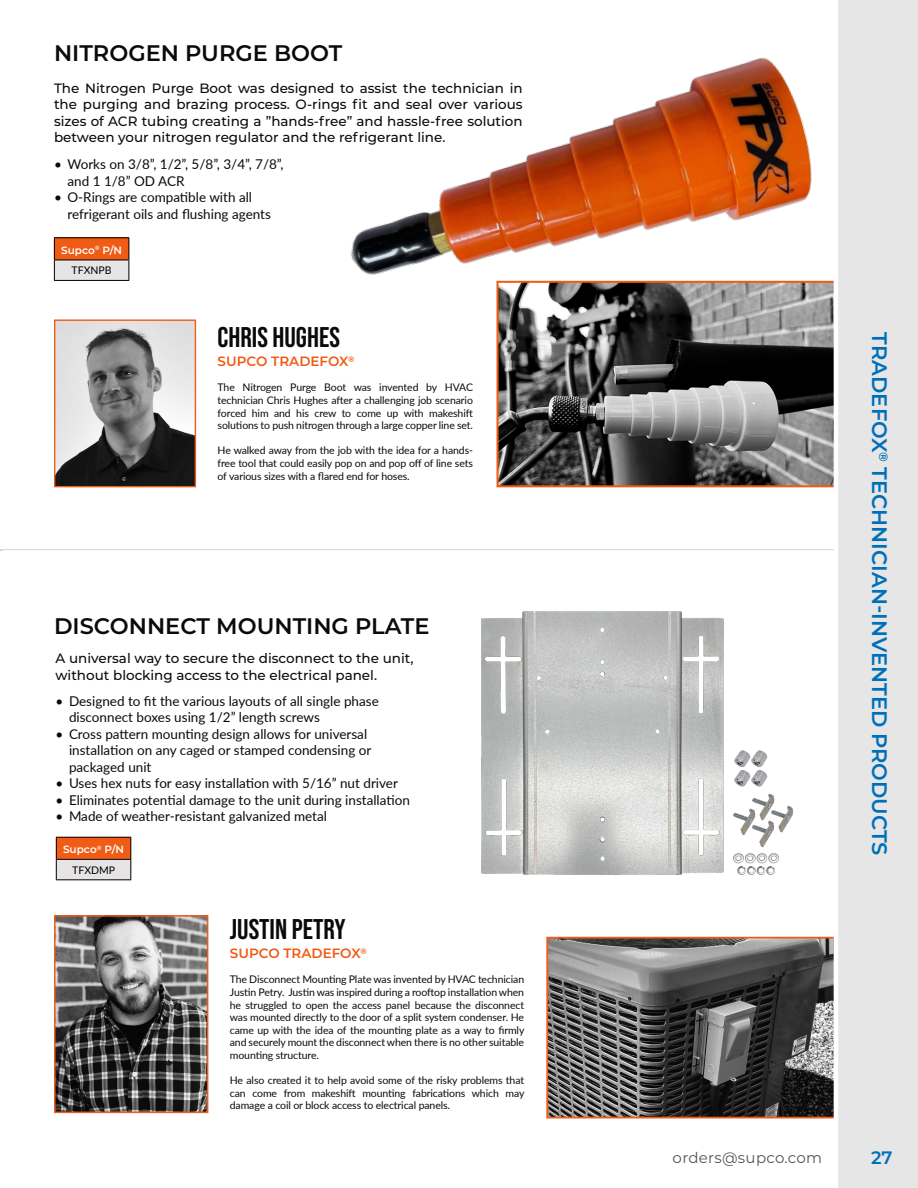
<style>
.page{position:relative;width:918px;height:1188px;background:#fff}
.page>*{position:absolute;margin:0;border:0;box-sizing:border-box;transform-origin:0 0}
.t1{font:700 28.5px "Bebas Neue Pro";color:#090a0b}
.t2{font:600 22.5px "Montserrat";color:#090a0b}
.t3{font:600 21px "Montserrat";color:#006fba}
.t4{font:600 18px "Montserrat";color:#006fba}
.t5{font:15px "Montserrat";letter-spacing:.02em;color:#535657}
.t6{font:13.5px/16.5px "Lato";color:#090a0b}
.t7{font:500 13.5px/16.5px "Montserrat";color:#090a0b;text-align:justify}
.t8{font:600 13.5px "Montserrat";color:#f05b16}
.t9{font:10.5px/12.6px "Lato";letter-spacing:-.01em;color:#090a0b;text-align:justify}
.t10{font:600 10.5px "Montserrat";color:#fff}
.t11{font:10.5px "Lato";color:#000101}
</style>
<div class="page">
<hr style="left:0;top:549px;width:864px;height:1px;background:#d3d3d3">
<img style="left:499px;top:284px;width:335px;height:200px">
<div style="left:496px;top:281px;width:368px;height:206px;border:2px solid #f05b16"></div>
<img style="left:56px;top:322px;width:138px;height:163px">
<div style="left:54px;top:320px;width:142px;height:167px;border:1px solid #f05b16"></div>
<img style="left:350px;top:57px;width:477px;height:264px">
<div style="left:54px;top:238px;width:75px;height:22px;background:#f05b16"></div>
<div style="left:54px;top:260px;width:75px;height:20px;background:#e6e4e4"></div>
<hr style="left:54px;top:237px;width:75px;height:1px;background:#000">
<hr style="left:54px;top:260px;width:75px;height:1px;background:#000">
<svg style="left:54px;top:238px;width:1px;height:42px"></svg>
<svg style="left:129px;top:238px;width:1px;height:42px"></svg>
<hr style="left:54px;top:280px;width:75px;height:1px;background:#000">
<img style="left:549px;top:940px;width:285px;height:175px">
<div style="left:546px;top:937px;width:372px;height:181px;border:2px solid #f05b16"></div>
<img style="left:57px;top:918px;width:148px;height:192px">
<div style="left:54px;top:915px;width:154px;height:198px;border:2px solid #f05b16"></div>
<img style="left:482px;top:612px;width:312px;height:263px">
<div style="left:56px;top:837px;width:75px;height:22px;background:#f05b16"></div>
<div style="left:56px;top:859px;width:75px;height:21px;background:#e6e4e4"></div>
<hr style="left:56px;top:837px;width:75px;height:1px;background:#000">
<hr style="left:56px;top:859px;width:75px;height:1px;background:#000">
<svg style="left:56px;top:838px;width:1px;height:41px"></svg>
<svg style="left:130px;top:838px;width:1px;height:41px"></svg>
<hr style="left:56px;top:879px;width:75px;height:1px;background:#000">
<svg style="left:834px;top:0;width:84px;height:1188px;background:#e8e9e8"></svg>
<h2 class="t2" style="left:54px;top:37px;width:290px">NITROGEN PURGE BOOT</h2>
<p class="t7" style="left:54px;top:79px;width:470px">The Nitrogen Purge Boot was designed to assist the technician in the purging and brazing process. O-rings fit and seal over various sizes of ACR tubing creating a ”hands-free” and hassle-free solution between your nitrogen regulator and the refrigerant line.</p>
<p class="t6" style="left:68px;top:156px;width:218px;text-indent:-14px">• Works on 3/8”, 1/2”, 5/8”, 3/4”, 7/8”, and 1 1/8” OD ACR</p>
<p class="t6" style="left:68px;top:189px;width:205px;text-indent:-14px">• O-Rings are compatible with all refrigerant oils and flushing agents</p>
<p class="t10" style="left:61px;top:243px;width:63px">Supco<sup>®</sup> P/N</p>
<p class="t11" style="left:72px;top:263px;width:42px">TFXNPB</p>
<h1 class="t1" style="left:218px;top:321px;width:124px">CHRIS HUGHES</h1>
<p class="t8" style="left:218px;top:352px;width:138px">SUPCO TRADEFOX<sup>®</sup></p>
<p class="t9" style="left:218px;top:381px;width:257px">The Nitrogen Purge Boot was invented by HVAC technician Chris Hughes after a challenging job scenario forced him and his crew to come up with makeshift solutions to push nitrogen through a large copper line set.</p>
<p class="t9" style="left:218px;top:444px;width:257px">He walked away from the job with the idea for a hands&shy;free tool that could easily pop on and pop off of line sets of various sizes with a flared end for hoses.</p>
<h2 class="t2" style="left:54px;top:610px;width:377px">DISCONNECT MOUNTING PLATE</h2>
<p class="t7" style="left:56px;top:649px;width:360px">A universal way to secure the disconnect to the unit, without blocking access to the electrical panel.</p>
<p class="t6" style="left:69px;top:692px;width:311px;text-indent:-14px">• Designed to fit the various layouts of all single phase disconnect boxes using 1/2” length screws</p>
<p class="t6" style="left:69px;top:725px;width:304px;text-indent:-14px">• Cross pattern mounting design allows for universal installation on any caged or stamped condensing or packaged unit</p>
<p class="t6" style="left:56px;top:774px;width:344px">• Uses hex nuts for easy installation with 5/16” nut driver</p>
<p class="t6" style="left:56px;top:791px;width:356px">• Eliminates potential damage to the unit during installation</p>
<p class="t6" style="left:56px;top:807px;width:273px">• Made of weather-resistant galvanized metal</p>
<p class="t10" style="left:63px;top:842px;width:63px">Supco<sup>®</sup> P/N</p>
<p class="t11" style="left:72px;top:863px;width:44px">TFXDMP</p>
<h1 class="t1" style="left:230px;top:913px;width:117px">JUSTIN PETRY</h1>
<p class="t8" style="left:230px;top:944px;width:138px">SUPCO TRADEFOX<sup>®</sup></p>
<p class="t9" style="left:230px;top:973px;width:296px">The Disconnect Mounting Plate was invented by HVAC technician Justin Petry. Justin was inspired during a rooftop installation when he struggled to open the access panel because the disconnect was mounted directly to the door of a split system condenser. He came up with the idea of the mounting plate as a way to firmly and securely mount the disconnect when there is no other suitable mounting structure.</p>
<p class="t9" style="left:230px;top:1074px;width:296px">He also created it to help avoid some of the risky problems that can come from makeshift mounting fabrications which may damage a coil or block access to electrical panels.</p>
<h3 class="t3" style="left:895px;top:332px;width:525px;rotate:90deg">TRADEFOX<sup>®</sup> TECHNICIAN-INVENTED PRODUCTS</h3>
<h3 class="t5" style="left:673px;top:1147px;width:151px">orders@supco.com</h3>
<h3 class="t4" style="left:871px;top:1145px;width:23px">27</h3>
</div>
